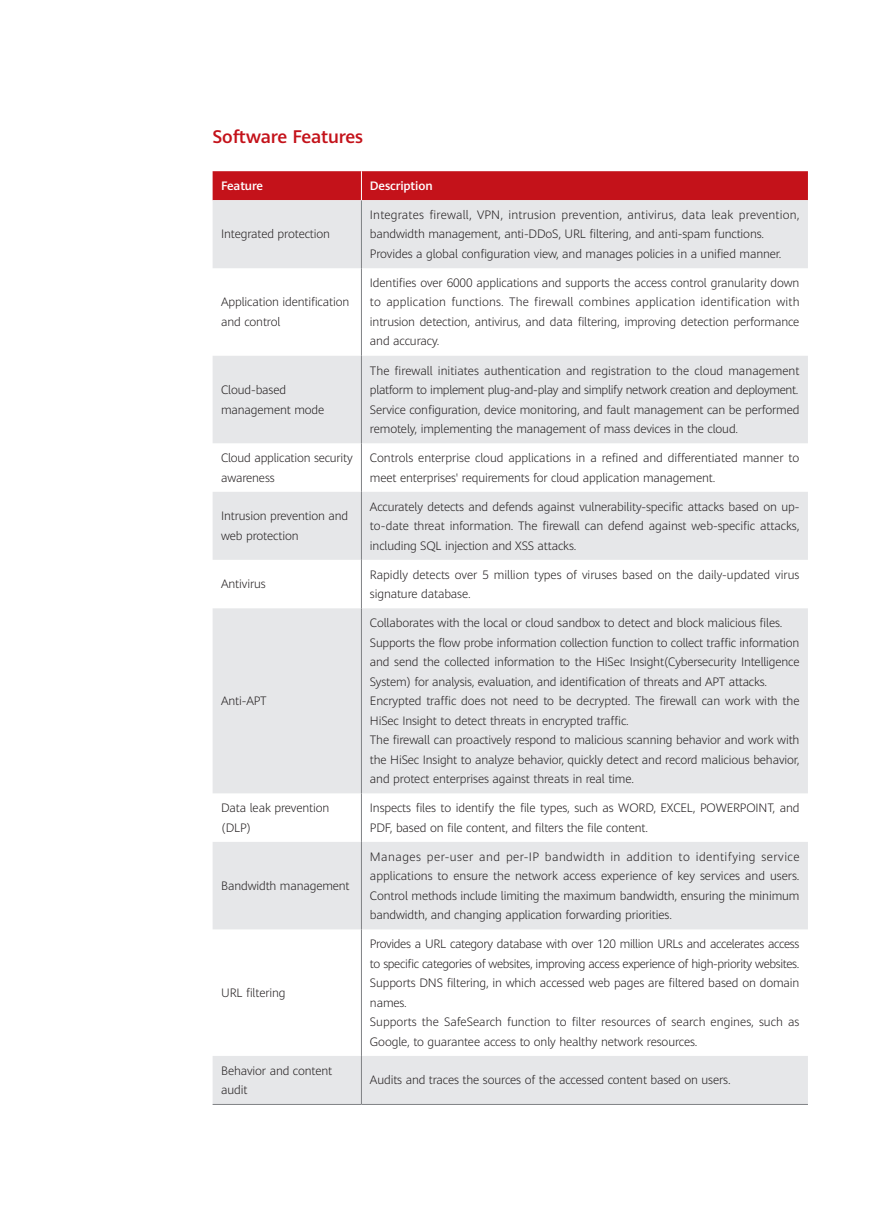
<style>
.page{position:relative;width:893px;height:1212px;background:#fff}
.page>*{position:absolute;margin:0;border:0;box-sizing:border-box;transform-origin:0 0}
.t1{font:500 18px "Huawei Sans";letter-spacing:-.01em;color:#c4121a}
.t2{font:300 12px/19.5px "Huawei Sans";letter-spacing:-.01em;color:#231f20}
.t3{font:500 12px "Huawei Sans";letter-spacing:-.01em;color:#fff}
</style>
<div class="page">
<svg style="left:213px;top:200px;width:595px;height:904px;fill:#e6e7e9"></svg>
<hr style="left:361px;top:200px;width:1px;height:68px;background:#808285">
<hr style="left:361px;top:268px;width:1px;height:88px;background:#808285">
<hr style="left:361px;top:356px;width:1px;height:87px;background:#808285">
<hr style="left:361px;top:443px;width:1px;height:49px;background:#808285">
<hr style="left:361px;top:492px;width:1px;height:68px;background:#808285">
<hr style="left:361px;top:560px;width:1px;height:48px;background:#808285">
<hr style="left:361px;top:608px;width:1px;height:185px;background:#808285">
<hr style="left:361px;top:793px;width:1px;height:49px;background:#808285">
<hr style="left:361px;top:842px;width:1px;height:87px;background:#808285">
<hr style="left:361px;top:929px;width:1px;height:127px;background:#808285">
<hr style="left:361px;top:1056px;width:1px;height:48px;background:#808285">
<div style="left:213px;top:171px;width:595px;height:29px;background:#c4121a"></div>
<hr style="left:213px;top:1104px;width:148px;height:1px;background:#808285">
<hr style="left:361px;top:1104px;width:447px;height:1px;background:#808285">
<h1 class="t1" style="left:213px;top:124px;width:152px">Software Features</h1>
<p class="t3" style="left:221px;top:177px;width:43px">Feature</p>
<p class="t3" style="left:370px;top:177px;width:64px">Description</p>
<p class="t2" style="left:221px;top:224px;width:110px">Integrated protection</p>
<p class="t2" style="left:370px;top:204px;width:431px">Integrates firewall, VPN, intrusion prevention, antivirus, data leak prevention, bandwidth management, anti-DDoS, URL filtering, and anti-spam functions.<br>Provides a global configuration view, and manages policies in a unified manner.</p>
<p class="t2" style="left:221px;top:292px;width:130px">Application identification and control</p>
<p class="t2" style="left:221px;top:379px;width:105px">Cloud-based management mode</p>
<p class="t2" style="left:370px;top:272px;width:431px;text-align:justify">Identifies over 6000 applications and supports the access control granularity down to application functions. The firewall combines application identification with intrusion detection, antivirus, and data filtering, improving detection performance and accuracy.</p>
<p class="t2" style="left:370px;top:360px;width:431px;text-align:justify">The firewall initiates authentication and registration to the cloud management platform to implement plug-and-play and simplify network creation and deployment.<br>Service configuration, device monitoring, and fault management can be performed remotely, implementing the management of mass devices in the cloud.</p>
<p class="t2" style="left:221px;top:447px;width:133px">Cloud application security awareness</p>
<p class="t2" style="left:370px;top:447px;width:431px">Controls enterprise cloud applications in a refined and differentiated manner to meet enterprises' requirements for cloud application management.</p>
<p class="t2" style="left:221px;top:506px;width:129px">Intrusion prevention and web protection</p>
<p class="t2" style="left:370px;top:496px;width:431px;text-align:justify">Accurately detects and defends against vulnerability-specific attacks based on up&shy;to-date threat information. The firewall can defend against web-specific attacks, including SQL injection and XSS attacks.</p>
<p class="t2" style="left:221px;top:574px;width:46px">Antivirus</p>
<p class="t2" style="left:370px;top:564px;width:431px">Rapidly detects over 5 million types of viruses based on the daily-updated virus signature database.</p>
<p class="t2" style="left:221px;top:691px;width:47px">Anti-APT</p>
<p class="t2" style="left:370px;top:613px;width:431px">Collaborates with the local or cloud sandbox to detect and block malicious files.<br>Supports the flow probe information collection function to collect traffic information and send the collected information to the HiSec Insight(Cybersecurity Intelligence System) for analysis, evaluation, and identification of threats and APT attacks.<br>Encrypted traffic does not need to be decrypted. The firewall can work with the HiSec Insight to detect threats in encrypted traffic.<br>The firewall can proactively respond to malicious scanning behavior and work with the HiSec Insight to analyze behavior, quickly detect and record malicious behavior, and protect enterprises against threats in real time.</p>
<p class="t2" style="left:221px;top:798px;width:110px">Data leak prevention (DLP)</p>
<p class="t2" style="left:370px;top:798px;width:431px">Inspects files to identify the file types, such as WORD, EXCEL, POWERPOINT, and<br>PDF, based on file content, and filters the file content.</p>
<p class="t2" style="left:221px;top:875px;width:130px">Bandwidth management</p>
<p class="t2" style="left:221px;top:982px;width:66px">URL filtering</p>
<p class="t2" style="left:370px;top:846px;width:431px;text-align:justify">Manages per-user and per-IP bandwidth in addition to identifying service applications to ensure the network access experience of key services and users.<br>Control methods include limiting the maximum bandwidth, ensuring the minimum bandwidth, and changing application forwarding priorities.</p>
<p class="t2" style="left:370px;top:934px;width:431px">Provides a URL category database with over 120 million URLs and accelerates access to specific categories of websites, improving access experience of high-priority websites.<br>Supports DNS filtering, in which accessed web pages are filtered based on domain names.<br>Supports the SafeSearch function to filter resources of search engines, such as Google, to guarantee access to only healthy network resources.</p>
<p class="t2" style="left:221px;top:1060px;width:113px">Behavior and content audit</p>
<p class="t2" style="left:370px;top:1070px;width:362px">Audits and traces the sources of the accessed content based on users.</p>
</div>
